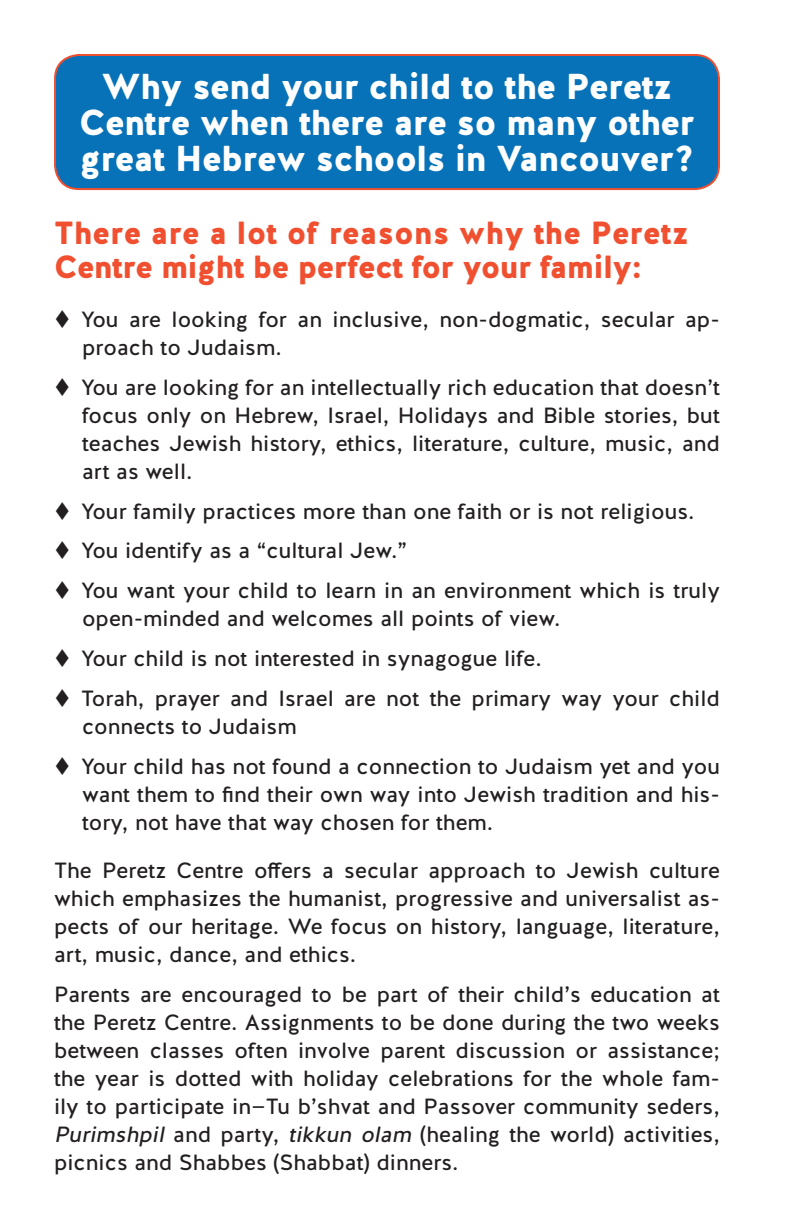
<style>
.page{position:relative;width:792px;height:1224px;background:#fff}
.page>*{position:absolute;margin:0;border:0;box-sizing:border-box;transform-origin:0 0}
.Head{font:900 36px/36px "Halis R";letter-spacing:-.02em;color:#fff;text-align:center}
.subhead{font:900 32px/34px "Halis R";letter-spacing:-.015em;color:#f05030}
.body{font:22px/28px "Halis R";color:#231f20;text-align:justify}
.s1{font-style:italic}
</style>
<div class="page">
<div style="left:55px;top:55px;width:664px;height:134px;background:#0772b7;border-radius:24px"></div>
<div style="left:54px;top:54px;width:666px;height:136px;border:2px solid #f05030;border-radius:24px"></div>
<p class="Head" style="left:79px;top:69px;width:617px">Why send your child to the Peretz<br>Centre when there are so many other great Hebrew schools in Vancouver?</p>
<p class="subhead" style="left:54px;top:217px;width:636px">There are a lot of reasons why the Peretz<br>Centre might be perfect for your family:</p>
<p class="body" style="left:81px;top:306px;width:641px">You are looking for an inclusive, non-dogmatic, secular ap&shy;proach to Judaism.</p>
<p class="body" style="left:81px;top:373px;width:641px">You are looking for an intellectually rich education that doesn’t focus only on Hebrew, Israel, Holidays and Bible stories, but teaches Jewish history, ethics, literature, culture, music, and art as well.</p>
<p class="body" style="left:81px;top:497px;width:615px">Your family practices more than one faith or is not religious.</p>
<p class="body" style="left:81px;top:537px;width:328px">You identify as a “cultural Jew.”</p>
<p class="body" style="left:81px;top:577px;width:641px">You want your child to learn in an environment which is truly open-minded and welcomes all points of view.</p>
<p class="body" style="left:81px;top:645px;width:462px">Your child is not interested in synagogue life.</p>
<p class="body" style="left:81px;top:685px;width:641px">Torah, prayer and Israel are not the primary way your child connects to Judaism</p>
<p class="body" style="left:81px;top:753px;width:641px">Your child has not found a connection to Judaism yet and you want them to find their own way into Jewish tradition and his&shy;tory, not have that way chosen for them.</p>
<p class="body" style="left:54px;top:857px;width:668px">The Peretz Centre offers a secular approach to Jewish culture which emphasizes the humanist, progressive and universalist as&shy;pects of our heritage. We focus on history, language, literature, art, music, dance, and ethics.</p>
<p class="body" style="left:54px;top:981px;width:668px">Parents are encouraged to be part of their child’s education at the Peretz Centre. Assignments to be done during the two weeks between classes often involve parent discussion or assistance; the year is dotted with holiday celebrations for the whole fam&shy;ily to participate in—Tu b’shvat and Passover community seders, <span class="s1">Purimshpil</span> and party, <span class="s1">tikkun olam</span> (healing the world) activities, picnics and Shabbes (Shabbat) dinners.</p>
</div>
